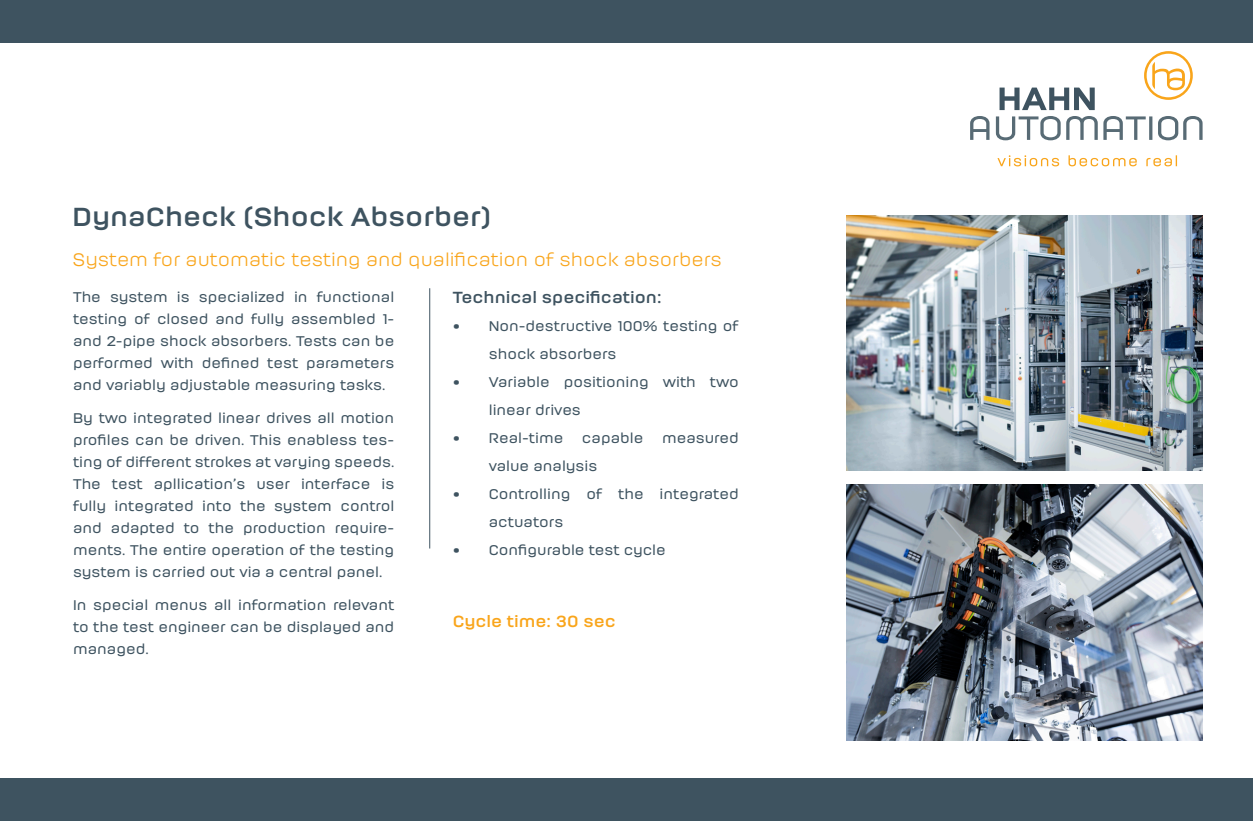
<style>
.page{position:relative;width:1253px;height:821px;background:#fff}
.page>*{position:absolute;margin:0;border:0;box-sizing:border-box;transform-origin:0 0}
.t1{font:700 26px "Moderna";color:#3e5360}
.t2{font:300 18px "Moderna";color:#f9a51b}
.t3{font:700 16px "Moderna";color:#3e5360}
.t4{font:700 16px "Moderna";color:#f9a51b}
.t5{font:500 14px/22px "Moderna";color:#3e5360}
</style>
<div class="page">
<div style="left:0;top:0;width:1253px;height:43px;background:#3e5360"></div>
<hr style="left:429px;top:288px;width:1px;height:260px;background:#3e5360">
<div style="left:0;top:778px;width:1253px;height:43px;background:#3e5360"></div>
<img style="left:846px;top:485px;width:356px;height:255px">
<img style="left:846px;top:215px;width:356px;height:256px">
<svg style="left:999px;top:88px;width:96px;height:22px"></svg>
<svg style="left:970px;top:116px;width:232px;height:24px"></svg>
<svg style="left:1144px;top:51px;width:49px;height:49px"></svg>
<svg style="left:997px;top:155px;width:180px;height:11px"></svg>
<h1 class="t1" style="left:72px;top:197px;width:420px">DynaCheck (Shock Absorber)</h1>
<p class="t2" style="left:72px;top:246px;width:651px">System for automatic testing and qualification of shock absorbers</p>
<p class="t5" style="left:73px;top:286px;width:323px;text-align:justify">The system is specialized in functional testing of closed and fully assembled 1- and 2-pipe shock absorbers. Tests can be performed with defined test parameters and variably adjustable measuring tasks.</p>
<p class="t5" style="left:73px;top:407px;width:323px;text-align:justify">By two integrated linear drives all motion profiles can be driven. This enabless tes&shy;ting of different strokes at varying speeds.<br>The test apllication’s user interface is fully integrated into the system control and adapted to the production require&shy;ments. The entire operation of the testing system is carried out via a central panel.</p>
<p class="t5" style="left:73px;top:594px;width:323px;text-align:justify">In special menus all information relevant to the test engineer can be displayed and managed.</p>
<p class="t3" style="left:453px;top:285px;width:210px">Technical specification:</p>
<p class="t5" style="left:489px;top:312px;width:251px;line-height:28px;text-indent:-36px">• Non-destructive 100% testing of shock absorbers</p>
<p class="t5" style="left:489px;top:368px;width:251px;line-height:28px;text-indent:-36px">• Variable positioning with two linear drives</p>
<p class="t5" style="left:453px;top:427px;width:112px">• Real-time</p>
<p class="t5" style="left:582px;top:427px;width:63px">capable</p>
<p class="t5" style="left:662px;top:427px;width:78px">measured</p>
<p class="t5" style="left:489px;top:455px;width:110px">value analysis</p>
<p class="t5" style="left:489px;top:480px;width:251px;line-height:28px;text-indent:-36px">• Controlling of the integrated actuators</p>
<p class="t5" style="left:453px;top:539px;width:215px">• Configurable test cycle</p>
<p class="t4" style="left:453px;top:609px;width:165px">Cycle time: 30 sec</p>
</div>
